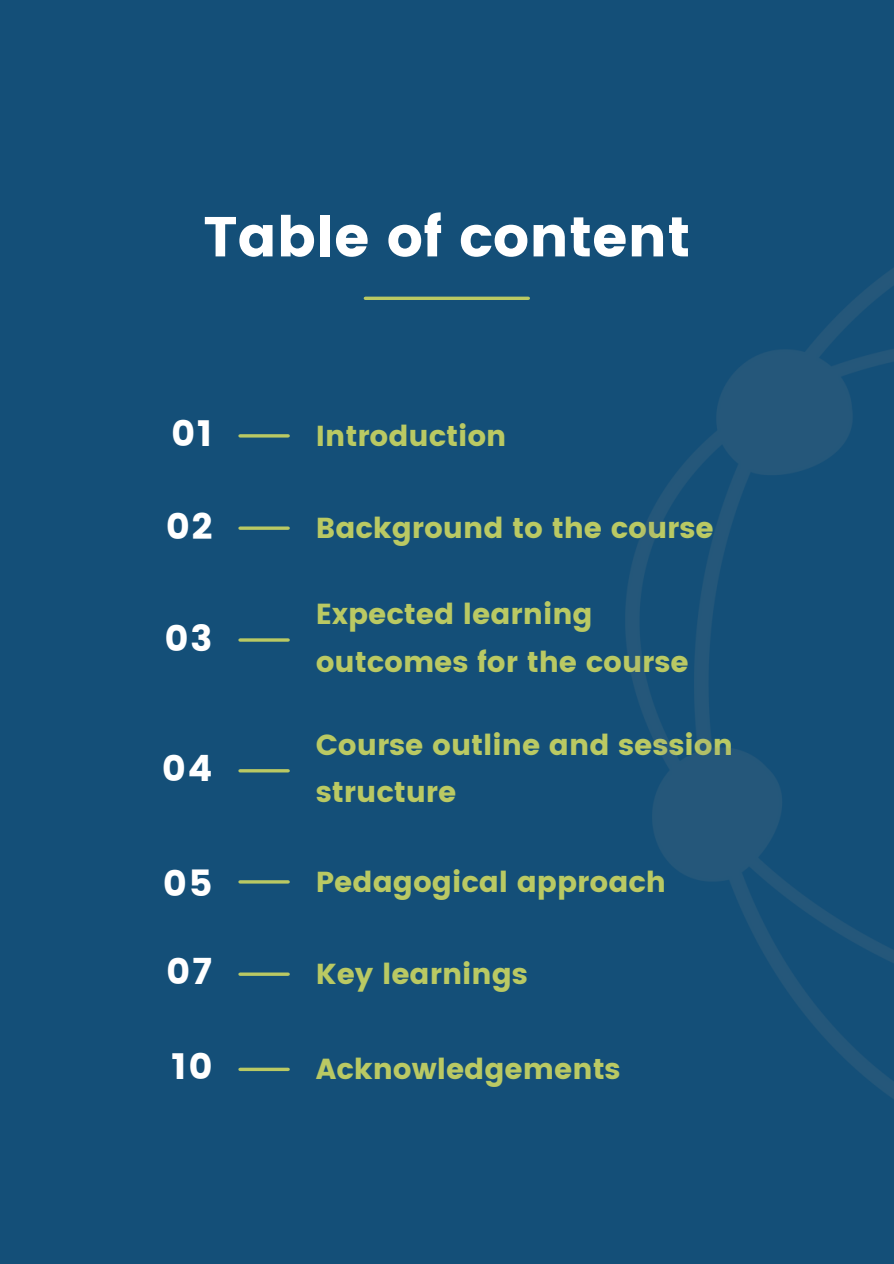
<style>
.page{position:relative;width:894px;height:1264px;background:#fff}
.page>*{position:absolute;margin:0;border:0;box-sizing:border-box;transform-origin:0 0}
.t1{font:56.25px "Poppins";color:#fff}
.t2{font:36.3px "Poppins";letter-spacing:.055em;color:#fff}
.t3{font:28.8px/47.2px "Poppins";color:#bac963}
</style>
<div class="page">
<div style="left:0;top:0;width:893px;height:1263px;background:#144f78"></div>
<hr style="left:240px;top:434px;width:48px;height:3px;background:#bac963">
<svg style="left:365px;top:296px;width:163px;height:4px"></svg>
<hr style="left:240px;top:880px;width:48px;height:3px;background:#bac963">
<hr style="left:240px;top:638px;width:48px;height:3px;background:#bac963">
<svg style="left:240px;top:526px;width:48px;height:4px"></svg>
<hr style="left:240px;top:972px;width:48px;height:3px;background:#bac963">
<hr style="left:240px;top:769px;width:48px;height:3px;background:#bac963">
<img style="left:625px;top:269px;width:268px;height:829px">
<svg style="left:240px;top:1067px;width:48px;height:4px"></svg>
<p class="t1" style="left:203px;top:204px;width:488px">Table of content</p>
<p class="t2" style="left:171px;top:412px;width:42px">01</p>
<p class="t2" style="left:166px;top:505px;width:48px">02</p>
<p class="t2" style="left:165px;top:617px;width:49px">03</p>
<p class="t2" style="left:162px;top:747px;width:52px">04</p>
<p class="t2" style="left:163px;top:861px;width:51px">05</p>
<p class="t2" style="left:166px;top:950px;width:47px">07</p>
<p class="t3" style="left:316px;top:412px;width:192px">Introduction</p>
<p class="t3" style="left:316px;top:504px;width:399px">Background to the course</p>
<p class="t3" style="left:315px;top:590px;width:374px">Expected learning outcomes for the course</p>
<p class="t3" style="left:316px;top:721px;width:418px">Course outline and session structure</p>
<h1 class="t3" style="left:316px;top:858px;width:351px">Pedagogical approach</h1>
<p class="t3" style="left:316px;top:950px;width:213px">Key learnings</p>
<p class="t2" style="left:171px;top:1045px;width:42px">10</p>
<p class="t3" style="left:316px;top:1045px;width:306px">Acknowledgements</p>
</div>
